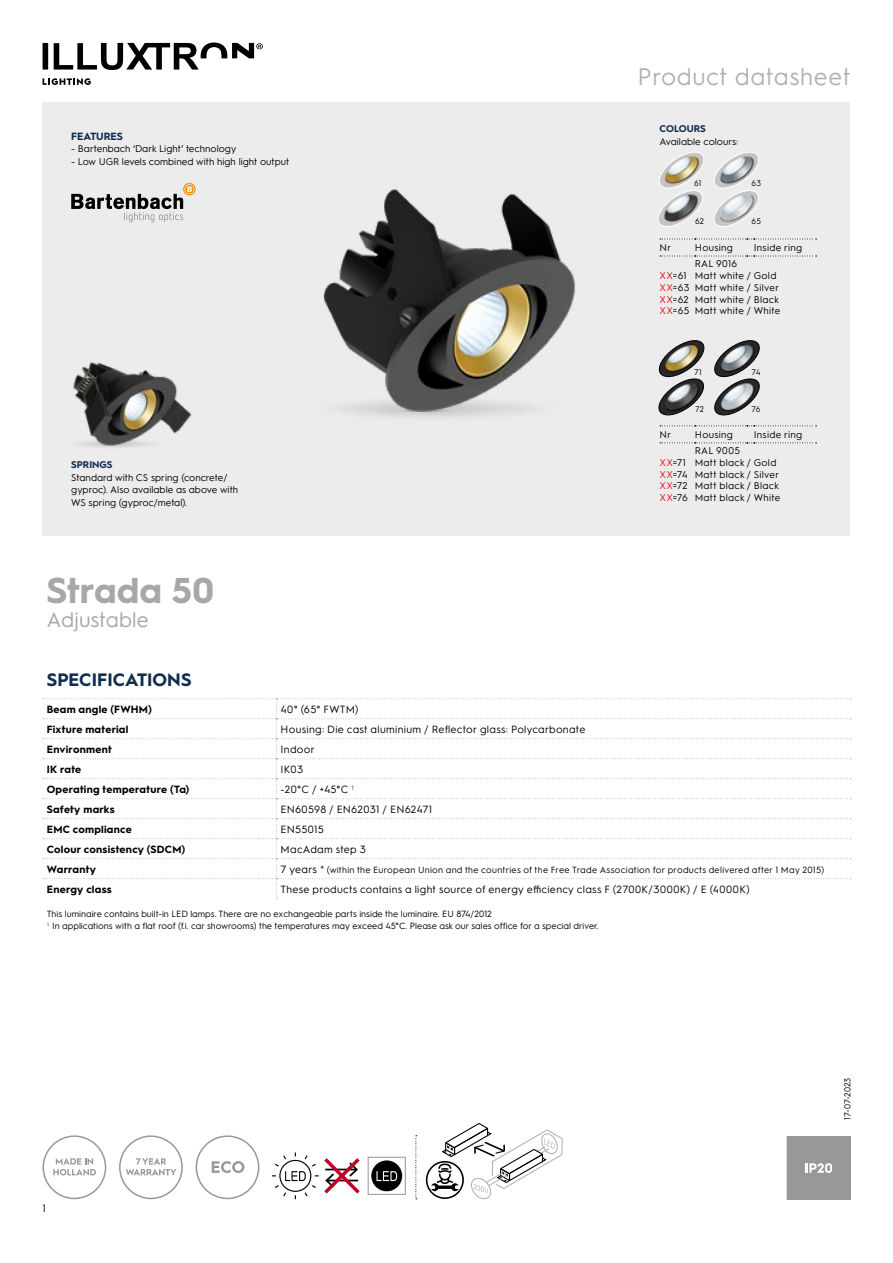
<style>
.page{position:relative;width:893px;height:1263px;background:#fff}
.page>*{position:absolute;margin:0;border:0;box-sizing:border-box;transform-origin:0 0}
.t1{font:700 36px "Hurme Geometric Sans 1";color:#a7a7a8}
.t2{font:24px "Hurme Geometric Sans 1";letter-spacing:.025em;color:#b1b2b3}
.t3{font:21px "Hurme Geometric Sans 1";letter-spacing:.005em;color:#a7a7a8}
.t4{font:700 18px "Hurme Geometric Sans 1";letter-spacing:.005em;color:#112d4f}
.t5{font:10.5px "Hurme Geometric Sans 1";letter-spacing:.025em;color:#000}
.t6{font:700 10.5px "Hurme Geometric Sans 1";letter-spacing:.025em;color:#000}
.t7{font:700 10.5px "Hurme Geometric Sans 1";color:#112d4f}
.t8{font:9.75px/12.8px "Hurme Geometric Sans 1";letter-spacing:.005em;color:#000}
.t9{font:9.75px/11.9px "Hurme Geometric Sans 1";letter-spacing:.03em;color:#000;text-align:center}
.t10{font:9.75px/11.9px "Hurme Geometric Sans 1";letter-spacing:.025em;color:#000}
.t11{font:700 9.75px "Hurme Geometric Sans 1";color:#112d4f}
.t12{font:9px/12px "Hurme Geometric Sans 1";color:#000}
.t13{font:9px "Hurme Geometric Sans 1";letter-spacing:.03em;color:#000}
.t14{font:8.7px "Hurme Geometric Sans 1";color:#000}
.t15{font:8.25px "Hurme Geometric Sans 1";letter-spacing:.015em;color:#000}
.s1{color:#e3000b}
.s2{font-family:"Helvetica Neue LT Std";font-weight:100;font-stretch:condensed}
.s3{font-size:10.5px}
</style>
<div class="page">
<div style="left:43px;top:102px;width:807px;height:434px;background:#ececec"></div>
<svg style="left:43px;top:43px;width:220px;height:27px"></svg>
<svg style="left:43px;top:78px;width:48px;height:7px"></svg>
<svg style="left:212px;top:1161px;width:32px;height:12px"></svg>
<div style="left:196px;top:1135px;width:63px;height:64px;border:2px solid #989898;border-radius:50%"></div>
<svg style="left:53px;top:1158px;width:43px;height:17px"></svg>
<div style="left:43px;top:1135px;width:63px;height:64px;border:2px solid #989898;border-radius:50%"></div>
<svg style="left:126px;top:1158px;width:50px;height:17px"></svg>
<div style="left:119px;top:1135px;width:64px;height:64px;border:2px solid #989898;border-radius:50%"></div>
<div style="left:787px;top:1136px;width:63px;height:64px;background:#989898"></div>
<svg style="left:43px;top:698px;width:808px;height:201px"></svg>
<div style="left:368px;top:1157px;width:38px;height:38px;border:1px solid #a2a3a5"></div>
<div style="left:371px;top:1160px;width:31px;height:31px;background:#000;border-radius:50%"></div>
<svg style="left:376px;top:1171px;width:21px;height:10px"></svg>
<svg style="left:272px;top:1152px;width:88px;height:47px"></svg>
<div style="left:426px;top:1161px;width:38px;height:38px;border:2px solid #000;border-radius:50%"></div>
<svg style="left:431px;top:1123px;width:132px;height:76px"></svg>
<svg style="left:689px;top:340px;width:71px;height:76px"></svg>
<svg style="left:660px;top:152px;width:99px;height:75px"></svg>
<svg style="left:415px;top:1135px;width:2px;height:64px"></svg>
<svg style="left:71px;top:193px;width:85px;height:29px"></svg>
<svg style="left:689px;top:239px;width:128px;height:1px"></svg>
<svg style="left:689px;top:256px;width:128px;height:1px"></svg>
<svg style="left:660px;top:425px;width:157px;height:1px"></svg>
<svg style="left:660px;top:442px;width:157px;height:1px"></svg>
<img style="left:156px;top:176px;width:533px;height:242px">
<img style="left:73px;top:360px;width:124px;height:88px">
<p class="t7" style="left:71px;top:129px;width:53px">FEATURES</p>
<p class="t8" style="left:71px;top:142px;width:167px">- Bartenbach ‘Dark Light’ technology</p>
<p class="t8" style="left:71px;top:155px;width:220px">- Low UGR levels combined with high light output</p>
<p class="t11" style="left:71px;top:457px;width:43px">SPRINGS</p>
<p class="t8" style="left:71px;top:470px;width:169px">Standard with CS spring (concrete/ gyproc). Also available as above with<br>WS spring (gyproc/metal).</p>
<h1 class="t1" style="left:46px;top:565px;width:169px">Strada 50</h1>
<h3 class="t3" style="left:46px;top:605px;width:104px">Adjustable</h3>
<h2 class="t2" style="left:637px;top:60px;width:215px">Product datasheet</h2>
<p class="t11" style="left:660px;top:122px;width:48px">COLOURS</p>
<p class="t8" style="left:660px;top:135px;width:80px">Available colours:</p>
<p class="t15" style="left:694px;top:178px;width:9px">61</p>
<p class="t15" style="left:695px;top:215px;width:11px">62</p>
<p class="t15" style="left:751px;top:178px;width:11px">63</p>
<p class="t15" style="left:751px;top:215px;width:11px">65</p>
<p class="t8" style="left:660px;top:241px;width:13px">Nr</p>
<p class="t9" style="left:695px;top:241px;width:40px">Housing</p>
<p class="t9" style="left:754px;top:241px;width:50px">Inside ring</p>
<p class="t10" style="left:660px;top:257px;width:122px;text-indent:35px">RAL 9016<br><span class="s1">XX</span>=61 Matt white / Gold<br><span class="s1">XX</span>=63 Matt white / Silver<br><span class="s1">XX</span>=62 Matt white / Black<br><span class="s1">XX</span>=65 Matt white / White</p>
<p class="t15" style="left:694px;top:366px;width:9px">71</p>
<p class="t15" style="left:695px;top:403px;width:10px">72</p>
<p class="t15" style="left:751px;top:366px;width:11px">74</p>
<p class="t15" style="left:751px;top:403px;width:11px">76</p>
<p class="t8" style="left:660px;top:428px;width:13px">Nr</p>
<p class="t9" style="left:695px;top:428px;width:40px">Housing</p>
<p class="t9" style="left:754px;top:428px;width:50px">Inside ring</p>
<p class="t9" style="left:660px;top:444px;width:122px">RAL 9005<br><span class="s1">XX</span>=71 Matt black / Gold<br><span class="s1">XX</span>=74 Matt black / Silver<br><span class="s1">XX</span>=72 Matt black / Black<br><span class="s1">XX</span>=76 Matt black / White</p>
<h3 class="t4" style="left:47px;top:667px;width:146px">SPECIFICATIONS</h3>
<p class="t6" style="left:47px;top:702px;width:107px">Beam angle (FWHM)</p>
<p class="t5" style="left:281px;top:702px;width:79px">40° (65° FWTM)</p>
<p class="t6" style="left:47px;top:722px;width:83px">Fixture material</p>
<p class="t5" style="left:281px;top:722px;width:306px">Housing: Die cast aluminium / Reflector glass: Polycarbonate</p>
<p class="t6" style="left:47px;top:742px;width:67px">Environment</p>
<p class="t5" style="left:281px;top:742px;width:36px">Indoor</p>
<p class="t6" style="left:47px;top:762px;width:36px">IK rate</p>
<p class="t5" style="left:281px;top:762px;width:24px">IK03</p>
<p class="t6" style="left:47px;top:782px;width:144px">Operating temperature (Ta)</p>
<p class="t5" style="left:281px;top:782px;width:75px">-20°C / +45°C <span class="s2">1</span></p>
<p class="t6" style="left:47px;top:802px;width:69px">Safety marks</p>
<p class="t5" style="left:281px;top:802px;width:153px">EN60598 / EN62031 / EN62471</p>
<p class="t6" style="left:47px;top:822px;width:86px">EMC compliance</p>
<p class="t5" style="left:281px;top:822px;width:45px">EN55015</p>
<p class="t6" style="left:47px;top:842px;width:140px">Colour consistency (SDCM)</p>
<p class="t5" style="left:281px;top:842px;width:87px">MacAdam step 3</p>
<p class="t6" style="left:47px;top:862px;width:51px">Warranty</p>
<p class="t13" style="left:281px;top:863px;width:545px"><span class="s3">7 years *</span> (within the European Union and the countries of the Free Trade Association for products delivered after 1 May 2015)</p>
<p class="t6" style="left:47px;top:882px;width:67px">Energy class</p>
<p class="t5" style="left:281px;top:882px;width:471px">These products contains a light source of energy efficiency class F (2700K/3000K) / E (4000K)</p>
<p class="t12" style="left:47px;top:907px;width:554px">This luminaire contains built-in LED lamps. There are no exchangeable parts inside the luminaire. EU 874/2012<br><span class="s2">1</span> In applications with a flat roof (f.i. car showrooms) the temperatures may exceed 45°C. Please ask our sales office for a special driver.</p>
<p class="t5" style="left:43px;top:1201px;width:5px">1</p>
<p class="t14" style="left:841px;top:1120px;width:44px;rotate:-90deg">17-07-2023</p>
</div>
